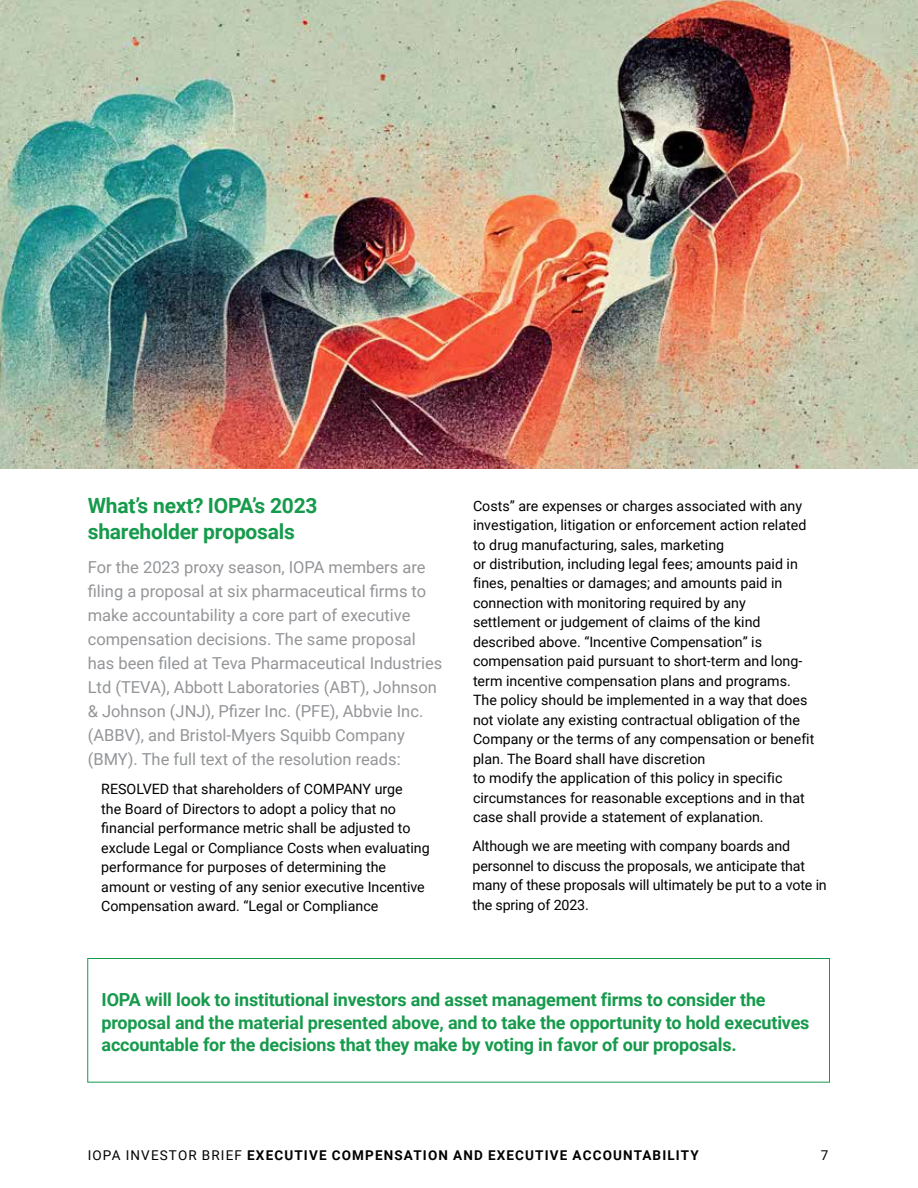
<style>
.page{position:relative;width:918px;height:1188px;background:#fff}
.page>*{position:absolute;margin:0;border:0;box-sizing:border-box;transform-origin:0 0}
.t1{font:700 21px/26.7px "Roboto";letter-spacing:-.01em;color:#169a4c}
.t2{font:700 18px/22.5px "Roboto";letter-spacing:-.01em;color:#169a4c}
.t3{font:16.5px/24px "Roboto";color:#939598}
.t4{font:16.5px/24px "Roboto";color:#939598}
.t5{font:14.25px/19.5px "Roboto";color:#000}
.t6{font:14.25px "Roboto";color:#000}
.t7{font:700 13.5px "Roboto";letter-spacing:.085em;color:#000}
.t8{font:13.5px "Roboto";color:#000}
.s1{font-style:inherit}
.s2{font-weight:400}
</style>
<div class="page">
<img style="left:0;top:0;width:918px;height:469px">
<div style="left:87px;top:958px;width:743px;height:125px;border:1px solid #169a4c"></div>
<h1 class="t1" style="left:88px;top:491px;width:231px">What’s next? IOPA’s 2023 shareholder proposals</h1>
<p class="t4" style="left:88px;top:554px;width:339px">For the 2023 proxy season, IOPA members are</p>
<p class="t3" style="left:88px;top:578px;width:340px">filing a proposal at six pharmaceutical firms to</p>
<p class="t4" style="left:88px;top:602px;width:330px">make accountability a core part of executive compensation decisions. The same proposal</p>
<p class="t3" style="left:88px;top:650px;width:356px">has been filed at Teva Pharmaceutical Industries Ltd (TEVA), Abbott Laboratories (ABT), Johnson &amp; Johnson (JNJ), Pfizer Inc. (PFE), Abbvie Inc. (ABBV), and Bristol-Myers Squibb Company</p>
<p class="t4" style="left:88px;top:746px;width:315px">(BMY). The full text of the resolution reads:</p>
<p class="t6" style="left:101px;top:779px;width:303px">RESOLVED that shareholders of COMPANY urge</p>
<p class="t5" style="left:101px;top:798px;width:296px">the Board of Directors to adopt a policy that no</p>
<p class="t6" style="left:101px;top:818px;width:311px">financial performance metric shall be adjusted to</p>
<p class="t5" style="left:101px;top:837px;width:330px">exclude Legal or Compliance Costs when evaluating performance for purposes of determining the amount or vesting of any senior executive Incentive Compensation award. “Legal or Compliance</p>
<p class="t5" style="left:473px;top:495px;width:343px">Costs” are expenses or charges associated with any investigation, litigation or enforcement action related to drug manufacturing, sales, marketing<br>or distribution, including legal fees; amounts paid <span class="s1">in fines, penalties or damages; and amounts paid</span> in connection with monitoring required by any settlement or judgement of claims of the kind described above. “Incentive Compensation” is compensation paid pursuant to short-term and long&shy;term incentive compensation plans and programs.<br>The policy should be implemented in a way that does not violate any existing contractual obligation of the Company or the terms of any compensation <span class="s1">or benefit plan. The Board shall have discretion<br>to modify the application of this policy in specific</span></p>
<p class="t5" style="left:473px;top:788px;width:333px">circumstances for reasonable exceptions and in that case shall provide a statement of explanation.</p>
<p class="t5" style="left:473px;top:836px;width:356px">Although we are meeting with company boards and personnel to discuss the proposals, we anticipate that many of these proposals will ultimately be put to a vote in the spring of 2023.</p>
<p class="t2" style="left:102px;top:988px;width:709px">IOPA will look to institutional investors and asset management firms to consider the proposal and the material presented above, and to take the opportunity to hold executives accountable for the decisions that they make by voting in favor of our proposals.</p>
<p class="t7" style="left:88px;top:1146px;width:613px"><span class="s2">IOPA INVESTOR BRIEF</span> EXECUTIVE COMPENSATION AND EXECUTIVE ACCOUNTABILITY</p>
<p class="t8" style="left:821px;top:1146px;width:9px">7</p>
</div>
